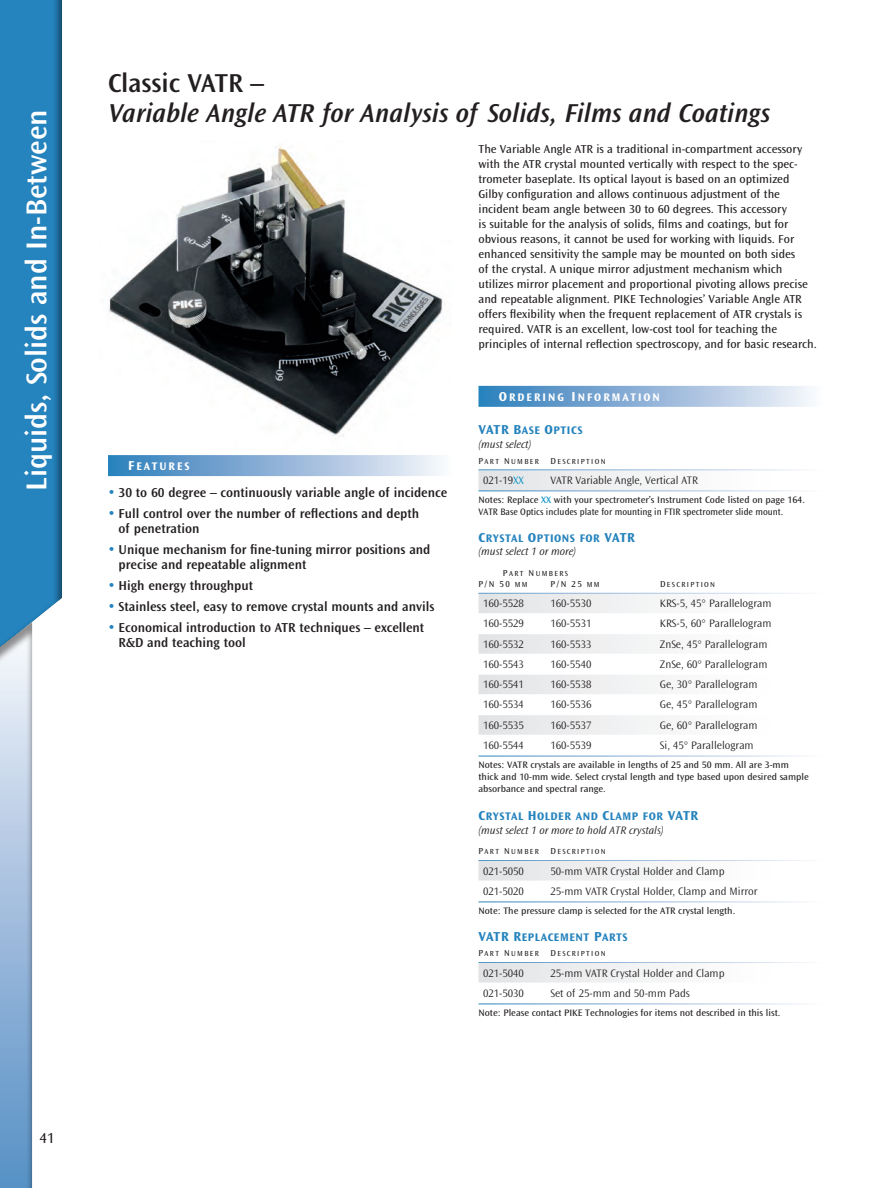
<style>
.page{position:relative;width:891px;height:1188px;background:#fff}
.page>*{position:absolute;margin:0;border:0;box-sizing:border-box;transform-origin:0 0}
.t1{font:600 30px "Ocean Sans Std";color:#fff}
.Pike_Main_Head{font:italic 600 27px/30px "Ocean Sans Std";color:#231f20}
.t2{font:15px "Ocean Sans Std";color:#231f20}
.Pike_Bulleted_Text{font:600 13.5px/15px "Ocean Sans Std";color:#231f20}
._1st_Body{font:12px/15px "Ocean Sans Std";color:#231f20}
.Ordering_Head_2nd{font:11.55px "Ocean Sans Std Bold SC850";letter-spacing:.045em;color:#2583bd}
.Ordering_Head_Gradie{font:11.55px "Ocean Sans Std Bold SC850";letter-spacing:.175em;color:#fff}
.Ordering_Gray_Bar{font:300 11.25px "Ocean Sans Std";color:#231f20}
.Ordering_White_Bar{font:300 11.25px "Ocean Sans Std";color:#231f20}
.Ordering_White_Singl{font:300 11.25px "Ocean Sans Std";color:#231f20}
.Ordering_Head_2nd-2{font:italic 300 11.25px "Ocean Sans Std";color:#231f20}
.Ordering_Gray_Single{font:300 11.25px "Ocean Sans Std";color:#231f20}
.Ordering_Notes{font:9.75px/12px "Ocean Sans Std";color:#231f20}
.Ordering_PN_Head{font:9px "Ocean Sans Std Book SC850";color:#231f20}
.Ordering_PN_Head-2{font:7.65px "Ocean Sans Std Book SC850";letter-spacing:.175em;color:#231f20}
.Ordering_PN_no_rule{font:7.65px "Ocean Sans Std Book SC850";letter-spacing:.175em;color:#231f20}
.s1{font-style:normal}
.s2{font-size:13.5px}
.s3{font-style:italic;font-size:15px;color:#2583bd}
.s4{font-size:9px}
.s5{color:#008fc5}
.s6{font-size:7.65px}
</style>
<div class="page">
<div style="left:0;top:0;width:63px;height:695px;background:#231f20;opacity:.49"></div>
<div style="left:0;top:620px;width:35px;height:568px;background:#231f20;opacity:.49"></div>
<img style="left:109px;top:146px;width:336px;height:290px">
<div style="left:108px;top:455px;width:344px;height:21px;background:linear-gradient(to right,#2d7bba,#f9f4fa)"></div>
<div style="left:478px;top:386px;width:344px;height:21px;background:linear-gradient(to right,#2c7bba,#f9f4fa)"></div>
<div style="left:478px;top:471px;width:344px;height:20px;background:linear-gradient(to right,#e3e4e6,#fff)"></div>
<div style="left:478px;top:594px;width:344px;height:19px;background:linear-gradient(to right,#e3e4e6,#fff)"></div>
<div style="left:478px;top:634px;width:344px;height:20px;background:linear-gradient(to right,#e3e4e6,#fff)"></div>
<div style="left:478px;top:675px;width:344px;height:19px;background:linear-gradient(to right,#e3e4e6,#fff)"></div>
<div style="left:478px;top:715px;width:344px;height:20px;background:linear-gradient(to right,#e3e4e6,#fff)"></div>
<div style="left:478px;top:861px;width:344px;height:20px;background:linear-gradient(to right,#e3e4e6,#fff)"></div>
<div style="left:478px;top:963px;width:344px;height:20px;background:linear-gradient(to right,#e3e4e6,#fff)"></div>
<h1 class="t1" style="left:20px;top:491px;width:383px;rotate:-90deg">Liquids, Solids and In-Between</h1>
<p class="t2" style="left:40px;top:1130px;width:16px">41</p>
<p class="Pike_Main_Head" style="left:108px;top:68px;width:664px"><span class="s1">Classic VATR –<br></span>Variable Angle ATR for Analysis of Solids, Films and Coatings</p>
<p class="Ordering_Head_Gradie" style="left:128px;top:460px;width:63px"><span class="s2">F</span> EATURES</p>
<p class="Pike_Bulleted_Text" style="left:108px;top:485px;width:341px"><span class="s3">•</span> 30 to 60 degree – continuously variable angle of incidence</p>
<p class="Pike_Bulleted_Text" style="left:119px;top:506px;width:302px;text-indent:-11px"><span class="s3">•</span> Full control over the number of reflections and depth of penetration</p>
<p class="Pike_Bulleted_Text" style="left:119px;top:542px;width:313px;text-indent:-11px"><span class="s3">•</span> Unique mechanism for fine-tuning mirror positions and precise and repeatable alignment</p>
<p class="Pike_Bulleted_Text" style="left:108px;top:578px;width:147px"><span class="s3">•</span> High energy throughput</p>
<p class="Pike_Bulleted_Text" style="left:108px;top:599px;width:328px"><span class="s3">•</span> Stainless steel, easy to remove crystal mounts and anvils</p>
<p class="Pike_Bulleted_Text" style="left:119px;top:620px;width:307px;text-indent:-11px"><span class="s3">•</span> Economical introduction to ATR techniques – excellent<br>R&amp;D and teaching tool</p>
<p class="_1st_Body" style="left:478px;top:141px;width:340px">The Variable Angle ATR is a traditional in-compartment accessory with the ATR crystal mounted vertically with respect to the spec&shy;trometer baseplate. Its optical layout is based on an optimized Gilby configuration and allows continuous adjustment of the incident beam angle between 30 to 60 degrees. This accessory<br>is suitable for the analysis of solids, films and coatings, but for obvious reasons, it cannot be used for working with liquids. For enhanced sensitivity the sample may be mounted on both sides<br>of the crystal. A unique mirror adjustment mechanism which utilizes mirror placement and proportional pivoting allows precise and repeatable alignment. PIKE Technologies’ Variable Angle ATR offers flexibility when the frequent replacement of ATR crystals is required. VATR is an excellent, low-cost tool for teaching the principles of internal reflection spectroscopy, and for basic research.</p>
<p class="Ordering_Head_Gradie" style="left:499px;top:390px;width:114px"><span class="s2">O</span>RDERING <span class="s2">I</span> NFORMA</p>
<p class="Ordering_Head_Gradie" style="left:630px;top:390px;width:31px">TION</p>
<p class="Ordering_Head_2nd" style="left:478px;top:424px;width:106px"><span class="s2">VATR B</span>ASE <span class="s2">O</span>PTICS</p>
<p class="Ordering_Head_2nd-2" style="left:478px;top:438px;width:54px">(must select)</p>
<p class="Ordering_PN_Head-2" style="left:478px;top:457px;width:62px"><span class="s4">P</span>ART <span class="s4">N</span>UMBER</p>
<p class="Ordering_PN_Head-2" style="left:550px;top:457px;width:55px"><span class="s4">D</span>ESCRIPTION</p>
<p class="Ordering_Gray_Single" style="left:483px;top:474px;width:42px">021-19<span class="s5">XX</span></p>
<p class="Ordering_Gray_Single" style="left:550px;top:474px;width:149px">VATR Variable Angle, Vertical ATR</p>
<p class="Ordering_Notes" style="left:478px;top:493px;width:328px">Notes: Replace <span class="s5">XX</span> with your spectrometer’s Instrument Code listed on page 164.<br>VATR Base Optics includes plate for mounting in FTIR spectrometer slide mount.</p>
<p class="Ordering_Head_2nd" style="left:478px;top:531px;width:158px"><span class="s2">C</span>RYSTAL <span class="s2">O</span>PTIONS FOR <span class="s2">VATR</span></p>
<p class="Ordering_Head_2nd-2" style="left:478px;top:546px;width:99px">(must select 1 or more)</p>
<p class="Ordering_PN_no_rule" style="left:503px;top:569px;width:67px"><span class="s4">P</span>ART <span class="s4">N</span>UMBERS</p>
<p class="Ordering_PN_Head" style="left:478px;top:579px;width:51px">P/N 50 <span class="s6">MM</span></p>
<p class="Ordering_PN_Head" style="left:550px;top:579px;width:51px">P/N 25 <span class="s6">MM</span></p>
<p class="Ordering_PN_Head-2" style="left:660px;top:580px;width:55px"><span class="s4">D</span>ESCRIPTION</p>
<p class="Ordering_Gray_Bar" style="left:483px;top:597px;width:42px">160-5528</p>
<p class="Ordering_Gray_Bar" style="left:550px;top:597px;width:42px">160-5530</p>
<p class="Ordering_Gray_Bar" style="left:660px;top:597px;width:113px">KRS-5, 45° Parallelogram</p>
<p class="Ordering_White_Bar" style="left:483px;top:618px;width:42px">160-5529</p>
<p class="Ordering_White_Bar" style="left:550px;top:618px;width:42px">160-5531</p>
<p class="Ordering_White_Bar" style="left:660px;top:618px;width:113px">KRS-5, 60° Parallelogram</p>
<p class="Ordering_Gray_Bar" style="left:483px;top:638px;width:42px">160-5532</p>
<p class="Ordering_Gray_Bar" style="left:550px;top:638px;width:42px">160-5533</p>
<p class="Ordering_Gray_Bar" style="left:660px;top:638px;width:109px">ZnSe, 45° Parallelogram</p>
<p class="Ordering_White_Bar" style="left:483px;top:658px;width:42px">160-5543</p>
<p class="Ordering_White_Bar" style="left:550px;top:658px;width:42px">160-5540</p>
<p class="Ordering_White_Bar" style="left:660px;top:658px;width:109px">ZnSe, 60° Parallelogram</p>
<p class="Ordering_Gray_Bar" style="left:483px;top:678px;width:42px">160-5541</p>
<p class="Ordering_Gray_Bar" style="left:550px;top:678px;width:42px">160-5538</p>
<p class="Ordering_Gray_Bar" style="left:660px;top:678px;width:99px">Ge, 30° Parallelogram</p>
<p class="Ordering_White_Bar" style="left:483px;top:699px;width:42px">160-5534</p>
<p class="Ordering_White_Bar" style="left:550px;top:699px;width:42px">160-5536</p>
<p class="Ordering_White_Bar" style="left:660px;top:699px;width:99px">Ge, 45° Parallelogram</p>
<p class="Ordering_Gray_Bar" style="left:483px;top:719px;width:42px">160-5535</p>
<p class="Ordering_Gray_Bar" style="left:550px;top:719px;width:42px">160-5537</p>
<p class="Ordering_Gray_Bar" style="left:660px;top:719px;width:99px">Ge, 60° Parallelogram</p>
<p class="Ordering_White_Singl" style="left:483px;top:739px;width:42px">160-5544</p>
<p class="Ordering_White_Singl" style="left:550px;top:739px;width:42px">160-5539</p>
<p class="Ordering_White_Singl" style="left:660px;top:739px;width:95px">Si, 45° Parallelogram</p>
<p class="Ordering_Notes" style="left:478px;top:759px;width:332px">Notes: VATR crystals are available in lengths of 25 and 50 mm. All are 3-mm thick and 10-mm wide. Select crystal length and type based upon desired sample absorbance and spectral range.</p>
<p class="Ordering_Head_2nd" style="left:478px;top:810px;width:221px"><span class="s2">C</span>RYSTAL <span class="s2">H</span>OLDER AND <span class="s2">C</span>LAM P FOR <span class="s2">VATR</span></p>
<p class="Ordering_Head_2nd-2" style="left:478px;top:824px;width:187px">(must select 1 or more to hold ATR crystals)</p>
<p class="Ordering_PN_Head-2" style="left:478px;top:848px;width:62px"><span class="s4">P</span>ART <span class="s4">N</span>UMBER</p>
<p class="Ordering_PN_Head-2" style="left:550px;top:848px;width:55px"><span class="s4">D</span>ESCRIPTION</p>
<p class="Ordering_Gray_Bar" style="left:483px;top:865px;width:42px">021-5050</p>
<p class="Ordering_Gray_Bar" style="left:550px;top:865px;width:176px">50-mm VATR Crystal Holder and Clamp</p>
<p class="Ordering_White_Singl" style="left:483px;top:885px;width:42px">021-5020</p>
<p class="Ordering_White_Singl" style="left:550px;top:885px;width:208px">25-mm VATR Crystal Holder, Clamp and Mirror</p>
<p class="Ordering_Notes" style="left:478px;top:904px;width:258px">Note: The pressure clamp is selected for the ATR crystal length.</p>
<p class="Ordering_Head_2nd" style="left:478px;top:930px;width:151px"><span class="s2">VATR R</span>EPLACEMENT <span class="s2">P</span>ARTS</p>
<p class="Ordering_PN_Head-2" style="left:478px;top:950px;width:62px"><span class="s4">P</span>ART <span class="s4">N</span>UMBER</p>
<p class="Ordering_PN_Head-2" style="left:550px;top:950px;width:55px"><span class="s4">D</span>ESCRIPTION</p>
<p class="Ordering_Gray_Bar" style="left:483px;top:967px;width:42px">021-5040</p>
<p class="Ordering_Gray_Bar" style="left:550px;top:967px;width:176px">25-mm VATR Crystal Holder and Clamp</p>
<p class="Ordering_White_Singl" style="left:483px;top:987px;width:42px">021-5030</p>
<p class="Ordering_White_Singl" style="left:550px;top:987px;width:141px">Set of 25-mm and 50-mm Pads</p>
<p class="Ordering_Notes" style="left:478px;top:1006px;width:303px">Note: Please contact PIKE Technologies for items not described in this list.</p>
</div>
